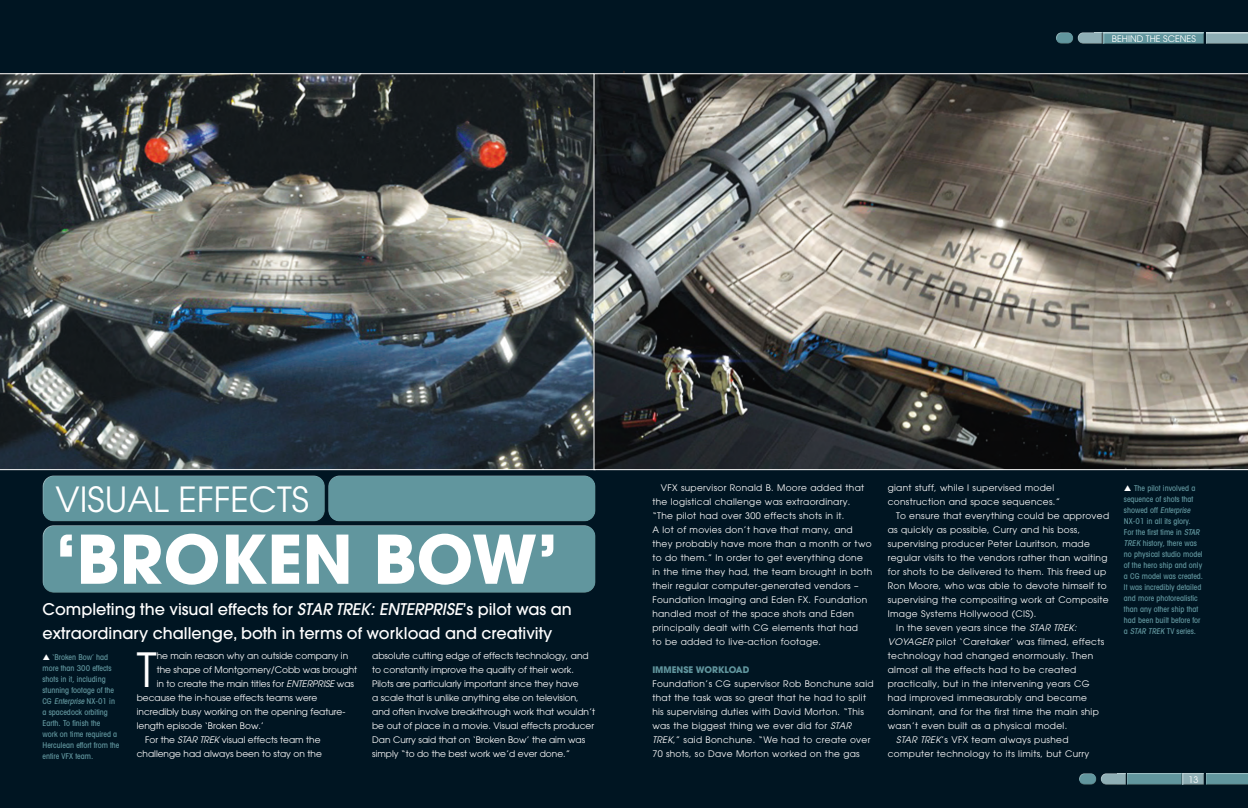
<style>
.page{position:relative;width:1248px;height:808px;background:#fff}
.page>*{position:absolute;margin:0;border:0;box-sizing:border-box;transform-origin:0 0}
.t1{font:700 66.5px "Avant Garde";color:#fff}
.t2{font:46.8px "Avant Garde";color:#fff}
.t3{font:34.5px "Avant Garde LT";color:#fff}
.t4{font:500 16px/24px "Avant Garde";color:#fff}
.t5{font:9px/14px "Avant Garde";letter-spacing:.035em;color:#fff}
.t6{font:9px/14px "Avant Garde";color:#fff}
.t7{font:700 9px "Avant Garde";color:#61969e}
.t8{font:500 condensed 8px/11px "Avant Garde LT";color:#61969e}
.s1{font-style:italic}
.s2{font-family:"Avant Garde LT";font-style:italic}
</style>
<div class="page">
<div style="left:0;top:0;width:1247px;height:808px;background:#001522"></div>
<div style="left:42px;top:524px;width:554px;height:63px;background:#fff;opacity:.75"></div>
<div style="left:42px;top:529px;width:554px;height:65px;background:#61969e"></div>
<div style="left:42px;top:474px;width:283px;height:41px;background:#fff;opacity:.75"></div>
<div style="left:42px;top:479px;width:284px;height:43px;background:#61969e"></div>
<div style="left:328px;top:474px;width:268px;height:41px;background:#fff;opacity:.75"></div>
<div style="left:328px;top:479px;width:269px;height:43px;background:#61969e"></div>
<div style="left:1099px;top:773px;width:27px;height:12px;background:#231f20;opacity:.75"></div>
<div style="left:1126px;top:773px;width:56px;height:12px;background:#61969e"></div>
<div style="left:1181px;top:773px;width:24px;height:12px;background:#231f20;opacity:.75"></div>
<div style="left:1204px;top:773px;width:43px;height:12px;background:#61969e"></div>
<div style="left:1078px;top:772px;width:19px;height:10px;background:#fff;opacity:.75"></div>
<div style="left:1078px;top:775px;width:20px;height:10px;background:#231f20;opacity:.75"></div>
<div style="left:1076px;top:32px;width:27px;height:12px;background:#231f20;opacity:.75"></div>
<div style="left:1103px;top:32px;width:102px;height:12px;background:#231f20;opacity:.75"></div>
<div style="left:1204px;top:32px;width:43px;height:12px;background:#231f20;opacity:.75"></div>
<div style="left:1055px;top:31px;width:18px;height:10px;background:#fff;opacity:.75"></div>
<div style="left:1055px;top:34px;width:19px;height:10px;background:#231f20;opacity:.75"></div>
<hr style="left:623px;top:71px;width:2px;height:322px;background:#231f20">
<img style="left:0;top:73px;width:593px;height:397px">
<svg style="left:593px;top:73px;width:654px;height:397px;background:#6a6862"></svg>
<p class="t6" style="left:1111px;top:32px;width:85px">BEHIND THE SCENES</p>
<h3 class="t3" style="left:56px;top:479px;width:255px">VISUAL EFFECTS</h3>
<h1 class="t1" style="left:56px;top:516px;width:504px">‘BROKEN BOW’</h1>
<h3 class="t4" style="left:43px;top:597px;width:530px">Completing the visual effects for <span class="s1">STAR TREK:ENTERPRISE</span>’s pilot was an extraordinary challenge, both in terms of workload and creativity</h3>
<p class="t8" style="left:43px;top:651px;width:78px;text-indent:10px">‘Broken Bow’ had more than 300 effects shots in it, including stunning footage of the<br>C G <span class="s1">Enterprise</span> N X - 0 1 i n a spacedock orbiting<br>Earth. To finish the<br>work on time required a<br>Herculean effort from the entire VFX team.</p>
<h2 class="t2" style="left:137px;top:642px;width:21px">T</h2>
<p class="t6" style="left:157px;top:649px;width:193px">he main reason why an outside company in</p>
<p class="t6" style="left:157px;top:663px;width:202px">the shape of Montgomery/Cobb was brought</p>
<p class="t6" style="left:157px;top:677px;width:199px">in to create the main titles for <span class="s2">ENTERPRISE</span> was</p>
<p class="t6" style="left:137px;top:691px;width:182px">because the in-house effects teams were</p>
<p class="t6" style="left:137px;top:705px;width:210px">incredibly busy working on the opening feature-</p>
<p class="t6" style="left:137px;top:719px;width:129px">length episode ‘Broken Bow.’</p>
<p class="t6" style="left:145px;top:733px;width:177px">For the <span class="s2">STAR TREK</span> visual effects team the</p>
<p class="t6" style="left:137px;top:747px;width:187px">challenge had always been to stay on the</p>
<p class="t6" style="left:372px;top:649px;width:224px">absolute cutting edge of effects technology, and to constantly improve the quality of their work.<br>Pilots are particularly important since they have<br>a scale that is unlike anything else on television, and often involve breakthrough work that wouldn’t be out of place in a movie. Visual effects producer Dan Curry said that on ‘Broken Bow’ the aim was simply “to do the best work we’d ever done.”</p>
<p class="t5" style="left:652px;top:481px;width:221px;text-indent:9px">VFX supervisor Ronald B. Moore added that the logistical challenge was extraordinary. “The pilot had over 300 effects shots in it.<br>A lot of movies don’t have that many, and they probably have more than a month or two to do them.” In order to get everything done in the time they had, the team brought in both their regular computer-generated vendors – Foundation Imaging and Eden FX. Foundation handled most of the space shots and Eden principally dealt with CG elements that had<br>to be added to live-action footage.</p>
<p class="t7" style="left:652px;top:664px;width:98px">IMMENSE WORKLOAD</p>
<p class="t5" style="left:652px;top:677px;width:223px">Foundation’s CG supervisor Rob Bonchune said that the task was so great that he had to split his supervising duties with David Morton. “This was the biggest thing we ever did for <span class="s2">STAR TREK</span>,” said Bonchune. “We had to create over 70 shots, so Dave Morton worked on the gas</p>
<p class="t5" style="left:887px;top:481px;width:168px">giant stuff, while I supervised model</p>
<p class="t5" style="left:887px;top:495px;width:174px">construction and space sequences.”</p>
<p class="t5" style="left:896px;top:509px;width:214px">To ensure that everything could be approved</p>
<p class="t5" style="left:887px;top:523px;width:194px">as quickly as possible, Curry and his boss,</p>
<p class="t5" style="left:887px;top:537px;width:204px">supervising producer Peter Lauritson, made</p>
<p class="t5" style="left:887px;top:551px;width:221px">regular visits to the vendors rather than waiting</p>
<p class="t5" style="left:887px;top:565px;width:220px">for shots to be delivered to them. This freed up</p>
<p class="t5" style="left:887px;top:579px;width:220px">Ron Moore, who was able to devote himself to</p>
<p class="t5" style="left:887px;top:593px;width:222px">supervising the compositing work at Composite</p>
<p class="t5" style="left:887px;top:607px;width:150px">Image Systems Hollywood (CIS).</p>
<p class="t5" style="left:896px;top:621px;width:182px">In the seven years since the <span class="s2">STAR TREK:</span></p>
<p class="t5" style="left:887px;top:635px;width:218px"><span class="s2">VOYAGER</span> pilot ‘Caretaker’ was filmed, effects</p>
<p class="t5" style="left:887px;top:649px;width:207px">technology had changed enormously. Then</p>
<p class="t5" style="left:887px;top:663px;width:190px">almost all the effects had to be created</p>
<p class="t5" style="left:887px;top:677px;width:203px">practically, but in the intervening years CG</p>
<p class="t5" style="left:887px;top:691px;width:201px">had improved immeasurably and became</p>
<p class="t5" style="left:887px;top:705px;width:212px">dominant, and for the first time the main ship</p>
<p class="t5" style="left:887px;top:719px;width:181px">wasn’t even built as a physical model.</p>
<p class="t5" style="left:896px;top:733px;width:174px"><span class="s2">STAR TREK</span>’s VFX team always pushed</p>
<p class="t5" style="left:887px;top:747px;width:203px">computer technology to its limits, but Curry</p>
<p class="t8" style="left:1123px;top:482px;width:81px;text-indent:10px">The pilot involved a sequence of shots that<br>s h o w e d o ff <span class="s1">Enterprise<br></span>NX-01 in all its glory.<br>For the first time in <span class="s1">STAR<br>TREK</span> history, there was no physical studio model of the hero ship and only a CG model was created.<br>It was incredibly detailed and more photorealistic than any other ship that had been built before for a <span class="s1">STAR TREK</span> TV series.</p>
<p class="t5" style="left:1188px;top:772px;width:11px">13</p>
</div>
